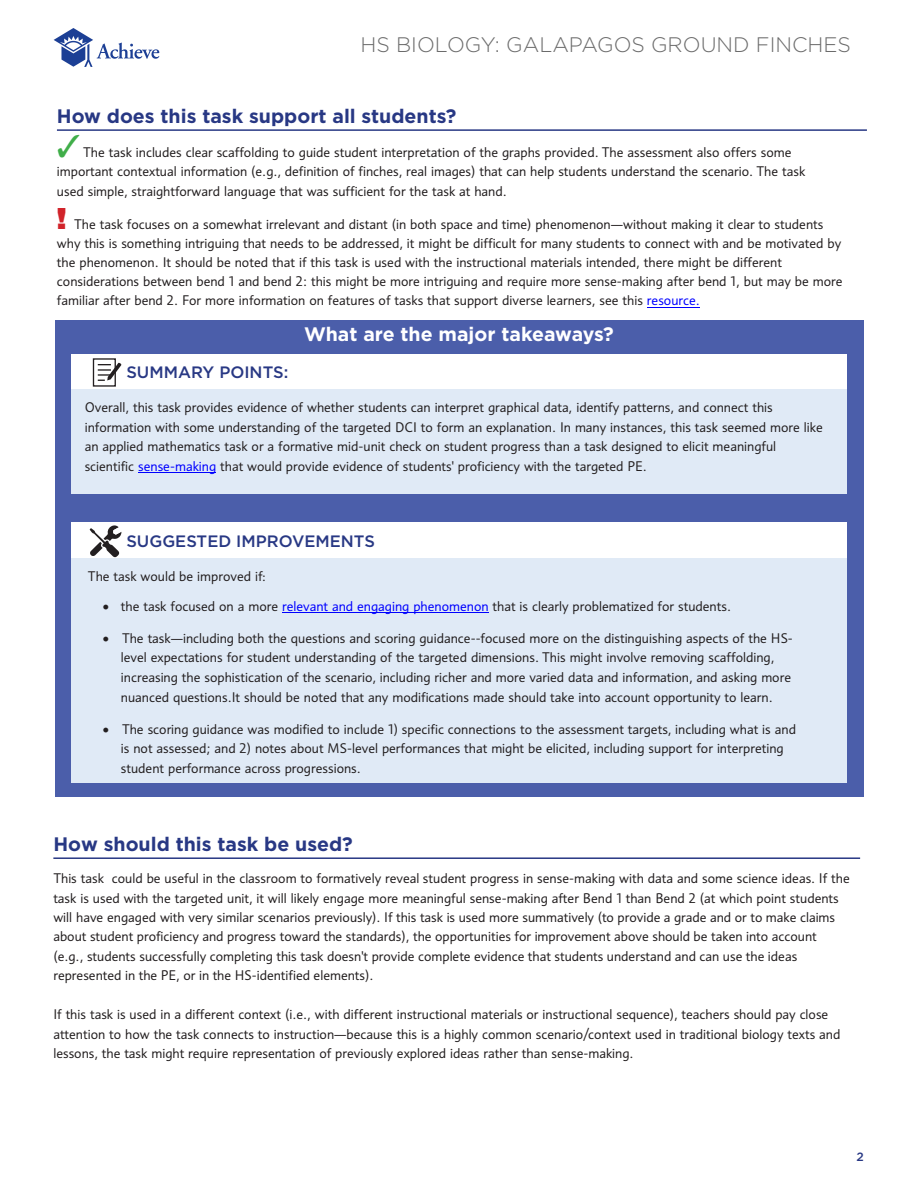
<style>
.page{position:relative;width:918px;height:1188px;background:#fff}
.page>*{position:absolute;margin:0;border:0;box-sizing:border-box;transform-origin:0 0}
.t1{font:900 30px "Gotham";color:#d1232a}
.t2{font:300 21px "Gotham";color:#6b6b6b}
.t3{font:700 19.5px "Gotham";color:#283884}
.t4{font:700 19.5px "Gotham";color:#fff}
.t5{font:500 16.5px "Gotham";color:#283884}
.t6{font:13.5px/19.5px "Informa Pro";color:#231f20}
.t7{font:500 12px "Gotham";color:#283884}
.s1{color:#40ae49}
.s2{color:#00f}
.s3{font-family:"Minion Pro"}
</style>
<div class="page">
<hr style="left:57px;top:129px;width:810px;height:2px;background:#283884">
<hr style="left:647px;top:307px;width:53px;height:1px;background:#00f">
<div style="left:55px;top:320px;width:808px;height:476px;background:#4b5eaa"></div>
<div style="left:71px;top:355px;width:776px;height:34px;background:#fff"></div>
<div style="left:71px;top:389px;width:776px;height:105px;background:#e0eaf6"></div>
<hr style="left:139px;top:472px;width:77px;height:1px;background:#00f">
<svg style="left:93px;top:358px;width:28px;height:29px"></svg>
<div style="left:71px;top:523px;width:776px;height:35px;background:#fff"></div>
<div style="left:71px;top:558px;width:776px;height:225px;background:#e0eaf6"></div>
<hr style="left:282px;top:613px;width:207px;height:1px;background:#00f">
<svg style="left:90px;top:525px;width:31px;height:32px"></svg>
<hr style="left:53px;top:857px;width:807px;height:2px;background:#283884">
<img style="left:53px;top:29px;width:107px;height:37px">
<h2 class="t2" style="left:360px;top:33px;width:492px">HS BIOLOGY: GALAPAGOS GROUND FINCHES</h2>
<h3 class="t3" style="left:57px;top:103px;width:401px">How does this task support all students?</h3>
<p class="t6" style="left:57px;top:142px;width:750px"><span class="s1">✓</span> The task includes clear scaffolding to guide student interpretation of the graphs provided. The assessment also offers some important contextual information (e.g., definition of finches, real images) that can help students understand the scenario. The task used simple, straightforward language that was sufficient for the task at hand.</p>
<h1 class="t1" style="left:57px;top:197px;width:11px">!</h1>
<p class="t6" style="left:57px;top:214px;width:787px;line-height:19px;text-indent:17px">The task focuses on a somewhat irrelevant and distant (in both space and time) phenomenon—without making it clear to students why this is something intriguing that needs to be addressed, it might be difficult for many students to connect with and be motivated by the phenomenon. It should be noted that if this task is used with the instructional materials intended, there might be different considerations between bend 1 and bend 2: this might be more intriguing and require more sense-making after bend 1, but may be more familiar after bend 2. For more information on features of tasks that support diverse learners, see this <span class="s2">resource.</span></p>
<h3 class="t4" style="left:304px;top:321px;width:311px">What are the major takeaways?</h3>
<p class="t5" style="left:126px;top:362px;width:163px">SUMMARY POINTS:</p>
<p class="t6" style="left:85px;top:397px;width:740px">Overall, this task provides evidence of whether students can interpret graphical data, identify patterns, and connect this information with some understanding of the targeted DCI to form an explanation. In many instances, this task seemed more like an applied mathematics task or a formative mid-unit check on student progress than a task designed to elicit meaningful scientific <span class="s2">sense-making</span> that would provide evidence of students' proficiency with the targeted PE.</p>
<p class="t5" style="left:126px;top:530px;width:250px">SUGGESTED IMPROVEMENTS</p>
<p class="t6" style="left:88px;top:566px;width:179px">The task would be improved if<span class="s3">:</span></p>
<p class="t6" style="left:103px;top:596px;width:630px">• the task focused on a more <span class="s2">relevant and engaging phenomenon</span> that is clearly problematized for students.</p>
<p class="t6" style="left:121px;top:629px;width:674px;text-indent:-18px">• The task—including both the questions and scoring guidance--focused more on the distinguishing aspects of the HS&shy;level expectations for student understanding of the targeted dimensions. This might involve removing scaffolding, increasing the sophistication of the scenario, including richer and more varied data and information, and asking more nuanced questions.It should be noted that any modifications made should take into account opportunity to learn.</p>
<p class="t6" style="left:121px;top:719px;width:677px;text-indent:-18px">• The scoring guidance was modified to include 1) specific connections to the assessment targets, including what is and is not assessed; and 2) notes about MS-level performances that might be elicited, including support for interpreting student performance across progressions.</p>
<h3 class="t3" style="left:53px;top:831px;width:301px">How should this task be used?</h3>
<p class="t6" style="left:53px;top:869px;width:798px">This task could be useful in the classroom to formatively reveal student progress in sense-making with data and some science ideas. If the task is used with the targeted unit, it will likely engage more meaningful sense-making after Bend 1 than Bend 2 (at which point students will have engaged with very similar scenarios previously). If this task is used more summatively (to provide a grade and or to make claims about student proficiency and progress toward the standards), the opportunities for improvement above should be taken into account (e.g., students successfully completing this task doesn't provide complete evidence that students understand and can use the ideas represented in the PE, or in the HS-identified elements).</p>
<p class="t6" style="left:53px;top:1005px;width:789px">If this task is used in a different context (i.e., with different instructional materials or instructional sequence), teachers should pay close attention to how the task connects to instruction—because this is a highly common scenario/context used in traditional biology texts and lessons, the task might require representation of previously explored ideas rather than sense-making.</p>
<p class="t7" style="left:857px;top:1149px;width:9px">2</p>
</div>
